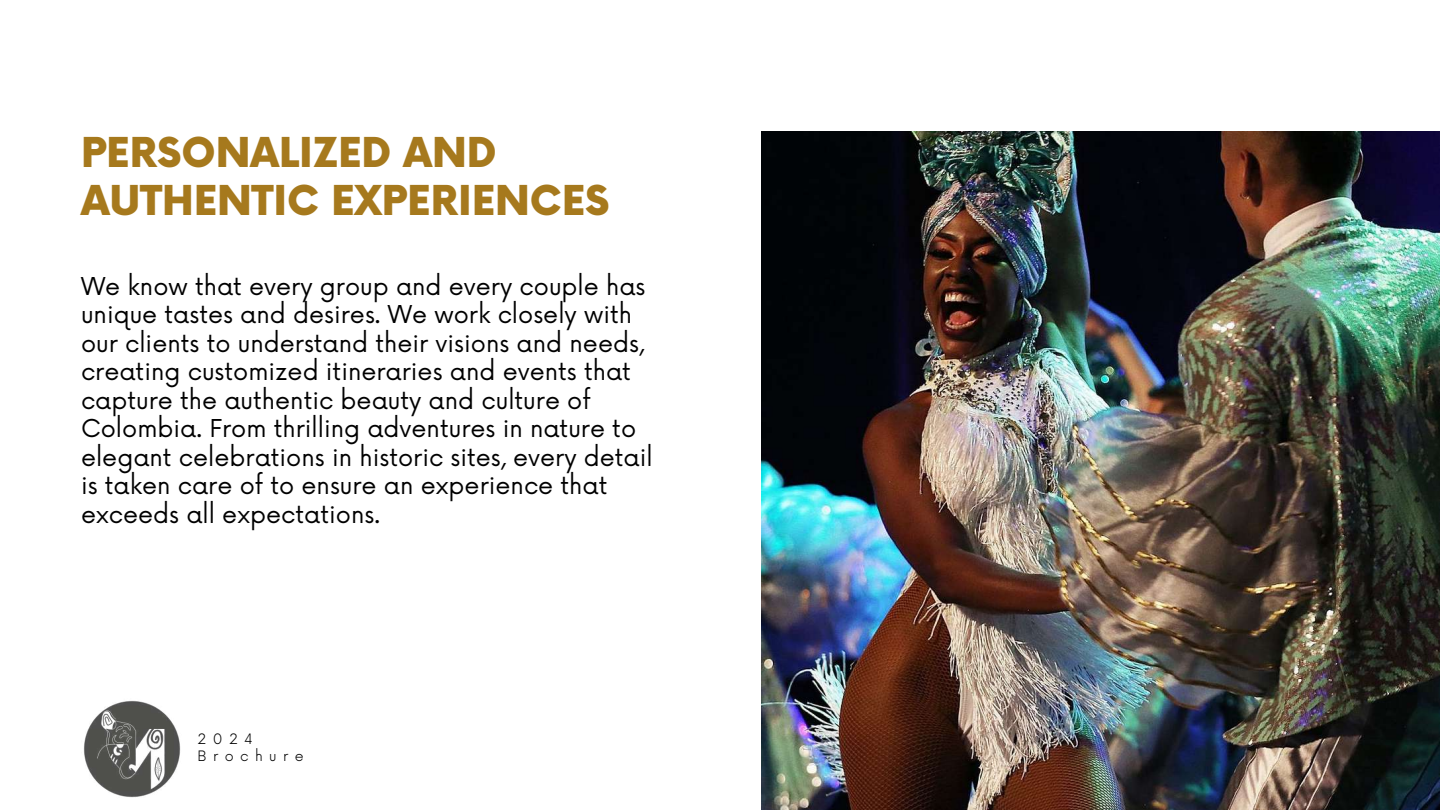
<style>
.page{position:relative;width:1440px;height:810px;background:#fff}
.page>*{position:absolute;margin:0;border:0;box-sizing:border-box;transform-origin:0 0}
.t1{font:900 40.1px/48px "Now";color:#a6791d}
.t2{font:24px/28.5px "Now";color:#000}
.t3{font:300 14px "Now";letter-spacing:.46em;color:#000}
</style>
<div class="page">
<img style="left:762px;top:132px;width:678px;height:678px">
<img style="left:84px;top:700px;width:97px;height:98px">
<h1 class="t1" style="left:81px;top:131px;width:530px">PERSONALIZED AND<br>AUTHENTIC EXPERIENCES</h1>
<p class="t2" style="left:81px;top:273px;width:573px">We know that every group and every couple has unique tastes and desires. We work closely with our clients to understand their visions and needs, creating customized itineraries and events that capture the authentic beauty and culture of Colombia. From thrilling adventures in nature to elegant celebrations in historic sites, every detail is taken care of to ensure an experience that exceeds all expectations.</p>
<p class="t3" style="left:198px;top:732px;width:57px">2024</p>
<p class="t3" style="left:198px;top:748px;width:108px">Brochure</p>
</div>
